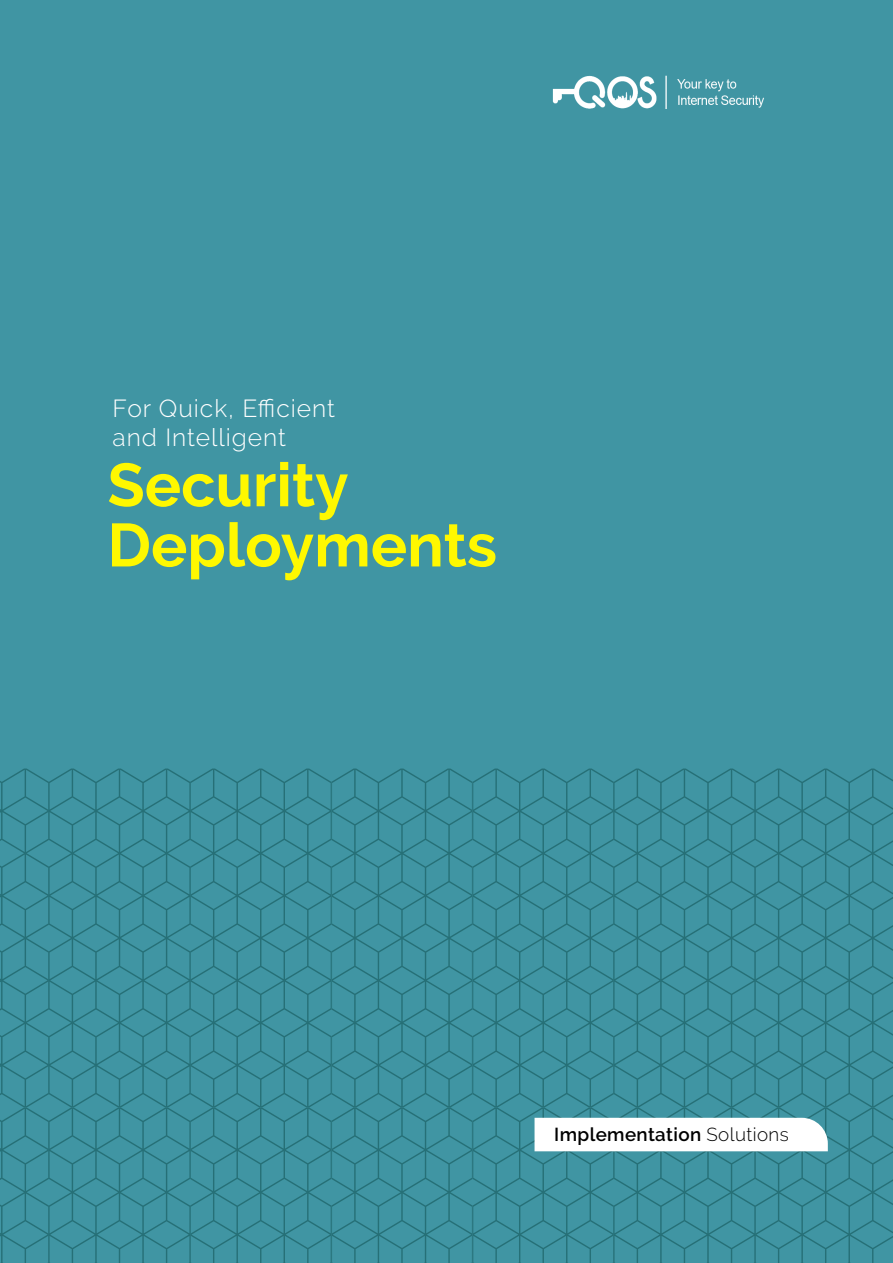
<style>
.page{position:relative;width:893px;height:1263px;background:#4095a3}
.page>*{position:absolute;margin:0;border:0;box-sizing:border-box;transform-origin:0 0}
.t1{font:700 60.75px/60.2px "Raleway";color:#fff800}
.t2{font:300 24.6px/29.5px "Raleway";letter-spacing:.04em;color:#fff}
.t3{font:600 18.75px "Raleway";letter-spacing:.02em;color:#000}
.s1{font-weight:300}
</style>
<div class="page">
<img style="left:552px;top:75px;width:212px;height:33px">
<svg style="left:0;top:768px;width:893px;height:495px"></svg>
<p class="t2" style="left:113px;top:393px;width:224px">For Quick, Efficient and Intelligent</p>
<h1 class="t1" style="left:107px;top:455px;width:391px">Security<br>Deployments</h1>
<p class="t3" style="left:554px;top:1123px;width:236px">Implementation <span class="s1">Solutions</span></p>
</div>
